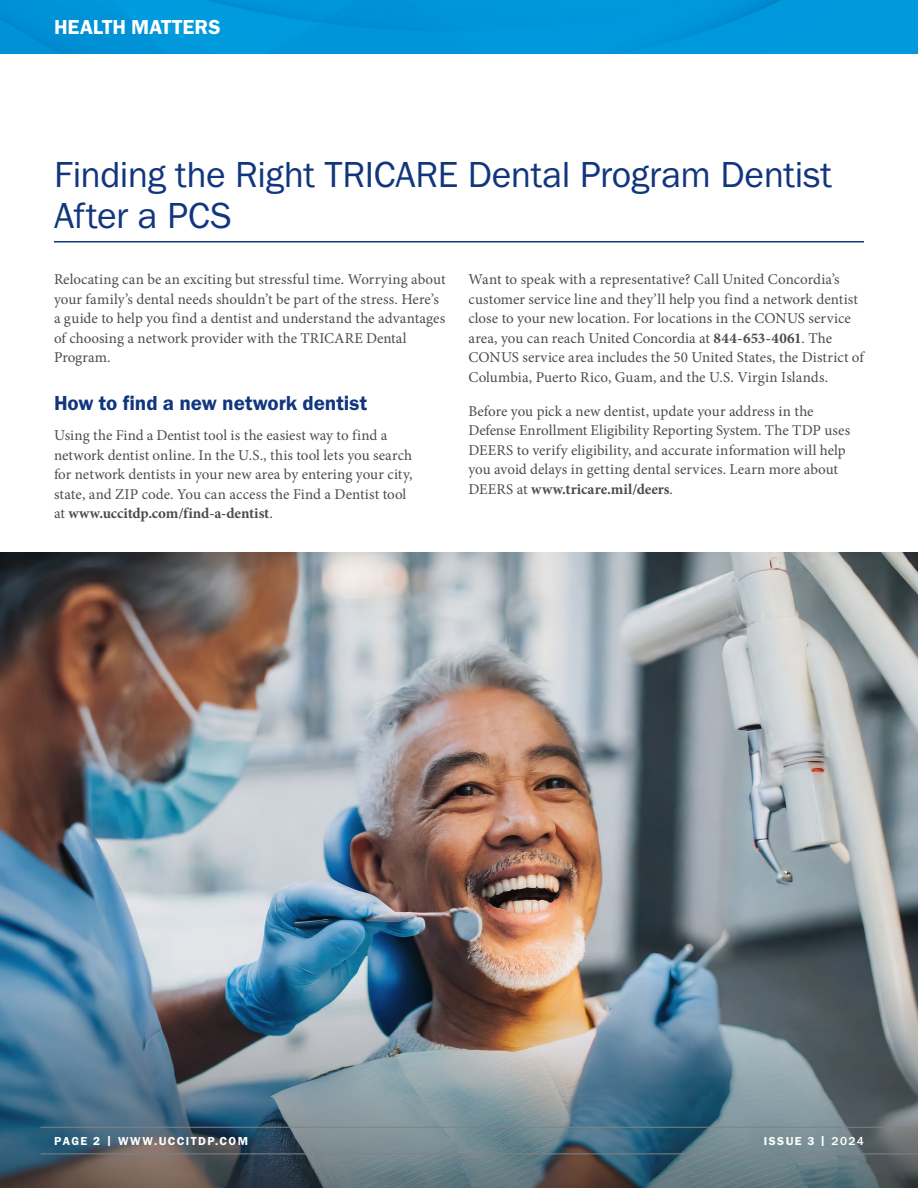
<style>
.page{position:relative;width:918px;height:1188px;background:#fff}
.page>*{position:absolute;margin:0;border:0;box-sizing:border-box;transform-origin:0 0}
.H1_-_Dark_Blue_Underline_-_Span_Column{font:37.5px/40.5px "Franklin Gothic URW Boo";letter-spacing:-.01em;color:#11367e}
.S1_-_Dark_BLue{font:21px "Franklin Gothic URW Dem";letter-spacing:-.005em;color:#11367e}
.t1{font:21px "Franklin Gothic URW Dem";color:#fff}
.t2{font:15px/19.5px "Minion Pro";color:#4b4c4d}
.t3{font:12px "Franklin Gothic URW Dem";letter-spacing:.12em;color:#fff}
.s1{font-weight:700}
.s2{font-family:"Franklin Gothic URW";font-weight:500}
</style>
<div class="page">
<hr style="left:54px;top:241px;width:810px;height:2px;background:#11367e">
<img style="left:0;top:552px;width:918px;height:430px">
<img style="left:0;top:982px;width:918px;height:206px">
<div style="left:0;top:0;width:918px;height:54px;background:#0097db"></div>
<hr style="left:41px;top:1154px;width:877px;height:1px;background:#808285">
<hr style="left:40px;top:1127px;width:878px;height:1px;background:#808285">
<h2 class="t1" style="left:54px;top:14px;width:168px">HEALTH MATTERS</h2>
<p class="H1_-_Dark_Blue_Underline_-_Span_Column" style="left:54px;top:154px;width:780px">Finding the Right TRICARE Dental Program Dentist<br>After a PCS</p>
<p class="t2" style="left:54px;top:270px;width:393px">Relocating can be an exciting but stressful time. Worrying about your family’s dental needs shouldn’t be part of the stress. Here’s a guide to help you find a dentist and understand the advantages of choosing a network provider with the TRICARE Dental Program.</p>
<p class="S1_-_Dark_BLue" style="left:54px;top:390px;width:315px">How to find a new network dentist</p>
<p class="t2" style="left:54px;top:426px;width:360px">Using the Find a Dentist tool is the easiest way to find a network dentist online. In the U.S., this tool lets you search for network dentists in your new area by entering your city, state, and ZIP code. You can access the Find a Dentist tool at <span class="s1">www.uccitdp.com/find-a-dentist</span>.</p>
<p class="t2" style="left:468px;top:270px;width:397px">Want to speak with a representative? Call United Concordia’s customer service line and they’ll help you find a network dentist close to your new location. For locations in the CONUS service area, you can reach United Concordia at <span class="s1">844-653-4061</span>. The CONUS service area includes the 50 United States, the District of Columbia, Puerto Rico, Guam, and the U.S. Virgin Islands.</p>
<p class="t2" style="left:468px;top:401px;width:383px">Before you pick a new dentist, update your address in the Defense Enrollment Eligibility Reporting System. The TDP uses DEERS to verify eligibility, and accurate information will help you avoid delays in getting dental services. Learn more about DEERS at <span class="s1">www.tricare.mil/deers</span>.</p>
<p class="t3" style="left:54px;top:1133px;width:196px">PAGE 2 | WWW.UCCITDP.COM</p>
<p class="t3" style="left:764px;top:1133px;width:102px">ISSUE 3 | <span class="s2">2024</span></p>
</div>
